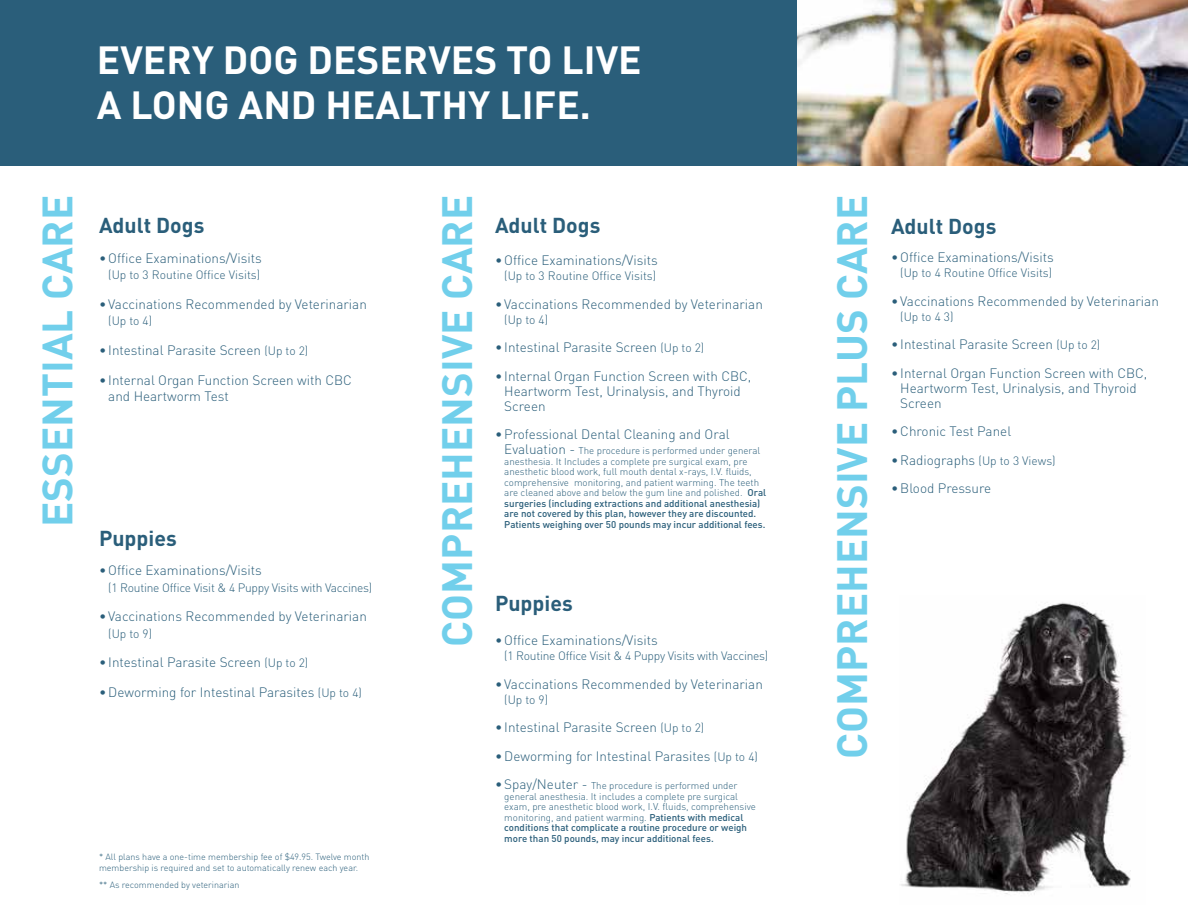
<style>
.page{position:relative;width:1188px;height:918px;background:#fff}
.page>*{position:absolute;margin:0;border:0;box-sizing:border-box;transform-origin:0 0}
.t1{font:700 41.85px "DIN";color:#71cfeb}
.t2{font:700 38.85px/44.5px "DIN";color:#fff}
.t3{font:700 21.3px "DIN";color:#2a5e7a}
.t4{font:300 13.5px/15px "DIN";color:#2a5e7a}
.t5{font:300 12px "DIN";letter-spacing:-.02em;color:#2a5e7a}
.t6{font:300 12px "DIN";color:#2a5e7a}
.t7{font:300 9.75px/10.5px "DIN";color:#2a5e7a}
.t8{font:300 9px/10.5px "DIN";color:#2a5e7a}
.s1{font-size:12px}
.s2{font-size:13.5px}
.s3{font-weight:500}
</style>
<div class="page">
<img style="left:901px;top:602px;width:230px;height:292px">
<img style="left:796px;top:0;width:392px;height:166px">
<div style="left:0;top:0;width:796px;height:166px;background:#2a5e7a"></div>
<h2 class="t2" style="left:97px;top:36px;width:546px">EVERY DOG DESERVES TO LIVE<br>A LONG AND HEALTHY LIFE.</h2>
<h1 class="t1" style="left:30px;top:527px;width:333px;rotate:-90deg">ESSENTIAL CARE</h1>
<h1 class="t1" style="left:430px;top:647px;width:453px;rotate:-90deg">COMPREHENSIVE CARE</h1>
<h1 class="t1" style="left:825px;top:759px;width:566px;rotate:-90deg">COMPREHENSIVE PLUS CARE</h1>
<h3 class="t3" style="left:99px;top:212px;width:107px">Adult Dogs</h3>
<p class="t4" style="left:99px;top:251px;width:164px">•Office Examinations/Visits</p>
<p class="t6" style="left:108px;top:268px;width:153px">(Up to 3 Routine Office Visits)</p>
<p class="t4" style="left:99px;top:296px;width:269px">• Vaccinations Recommended by Veterinarian</p>
<p class="t5" style="left:108px;top:313px;width:45px">(Up to 4)</p>
<p class="t4" style="left:99px;top:342px;width:211px">• Intestinal Parasite Screen <span class="s1">(Up to 2)</span></p>
<p class="t4" style="left:108px;top:371px;width:245px;line-height:16.2px;text-indent:-9px">• Internal Organ Function Screen with CBC and Heartworm Test</p>
<h3 class="t3" style="left:495px;top:212px;width:107px">Adult Dogs</h3>
<p class="t4" style="left:495px;top:253px;width:164px">•Office Examinations/Visits</p>
<p class="t6" style="left:504px;top:268px;width:153px">(Up to 3 Routine Office Visits)</p>
<p class="t4" style="left:495px;top:296px;width:269px">• Vaccinations Recommended by Veterinarian</p>
<p class="t5" style="left:504px;top:312px;width:45px">(Up to 4)</p>
<p class="t4" style="left:495px;top:340px;width:211px">• Intestinal Parasite Screen <span class="s1">(Up to 2)</span></p>
<p class="t4" style="left:504px;top:368px;width:249px;text-indent:-9px">• Internal Organ Function Screen with CBC,<br>Heartworm Test, Urinalysis, and Thyroid<br>Screen</p>
<p class="t4" style="left:495px;top:427px;width:236px">•Professional Dental Cleaning and Oral</p>
<p class="t7" style="left:504px;top:445px;width:264px"><span class="s2">Evaluation -</span> The procedure is performed under general anesthesia. It Includes a complete pre surgical exam, pre anesthetic blood work, full mouth dental x-rays, I.V. fluids, comprehensive monitoring, and patient warming. The teeth are cleaned above and below the gum line and polished. <span class="s3">Oral surgeries (including extractions and additional anesthesia) are not covered by this plan, however they are discounted.<br>Patients weighing over 50 pounds may incur additional fees.</span></p>
<h3 class="t3" style="left:99px;top:524px;width:79px">Puppies</h3>
<p class="t4" style="left:99px;top:563px;width:164px">•Office Examinations/Visits</p>
<p class="t5" style="left:108px;top:580px;width:266px">(1 Routine Office Visit &amp; 4 Puppy Visits with Vaccines)</p>
<p class="t4" style="left:99px;top:609px;width:269px">• Vaccinations Recommended by Veterinarian</p>
<p class="t5" style="left:108px;top:626px;width:45px">(Up to 9)</p>
<p class="t4" style="left:99px;top:655px;width:211px">• Intestinal Parasite Screen <span class="s1">(Up to 2)</span></p>
<p class="t4" style="left:99px;top:684px;width:264px">•Deworming for Intestinal Parasites <span class="s1">(Up to 4)</span></p>
<h3 class="t3" style="left:495px;top:590px;width:79px">Puppies</h3>
<p class="t4" style="left:495px;top:633px;width:164px">•Office Examinations/Visits</p>
<p class="t5" style="left:504px;top:649px;width:266px">(1 Routine Office Visit &amp; 4 Puppy Visits with Vaccines)</p>
<p class="t4" style="left:495px;top:676px;width:269px">• Vaccinations Recommended by Veterinarian</p>
<p class="t5" style="left:504px;top:692px;width:45px">(Up to 9)</p>
<p class="t4" style="left:495px;top:720px;width:211px">• Intestinal Parasite Screen <span class="s1">(Up to 2)</span></p>
<p class="t4" style="left:495px;top:748px;width:264px">•Deworming for Intestinal Parasites <span class="s1">(Up to 4)</span></p>
<p class="t7" style="left:504px;top:780px;width:253px;text-indent:-9px"><span class="s2">•Spay/Neuter -</span> The procedure is performed under general anesthesia. It includes a complete pre surgical exam, pre anesthetic blood work, I.V. fluids, comprehensive monitoring, and patient warming. <span class="s3">Patients with medical conditions that complicate a routine procedure or weigh more than 50 pounds, may incur additional fees.</span></p>
<p class="t8" style="left:99px;top:852px;width:272px">* All plans have a one-time membership fee of $49.95. Twelve month membership is required and set to automatically renew each year.</p>
<p class="t8" style="left:99px;top:880px;width:142px">** As recommended by veterinarian</p>
<h3 class="t3" style="left:891px;top:212px;width:107px">Adult Dogs</h3>
<p class="t4" style="left:891px;top:250px;width:164px">•Office Examinations/Visits</p>
<p class="t6" style="left:900px;top:266px;width:153px">(Up to 4 Routine Office Visits)</p>
<p class="t4" style="left:891px;top:293px;width:269px">• Vaccinations Recommended by Veterinarian</p>
<p class="t5" style="left:900px;top:309px;width:55px">(Up to 4 3)</p>
<p class="t4" style="left:891px;top:337px;width:211px">• Intestinal Parasite Screen <span class="s1">(Up to 2)</span></p>
<p class="t4" style="left:900px;top:365px;width:249px;text-indent:-9px">• Internal Organ Function Screen with CBC,<br>Heartworm Test, Urinalysis, and Thyroid<br>Screen</p>
<p class="t4" style="left:891px;top:424px;width:122px">•Chronic Test Panel</p>
<p class="t4" style="left:891px;top:452px;width:166px">•Radiographs <span class="s1">(Up to 3 Views)</span></p>
<p class="t4" style="left:891px;top:481px;width:102px">•Blood Pressure</p>
</div>
